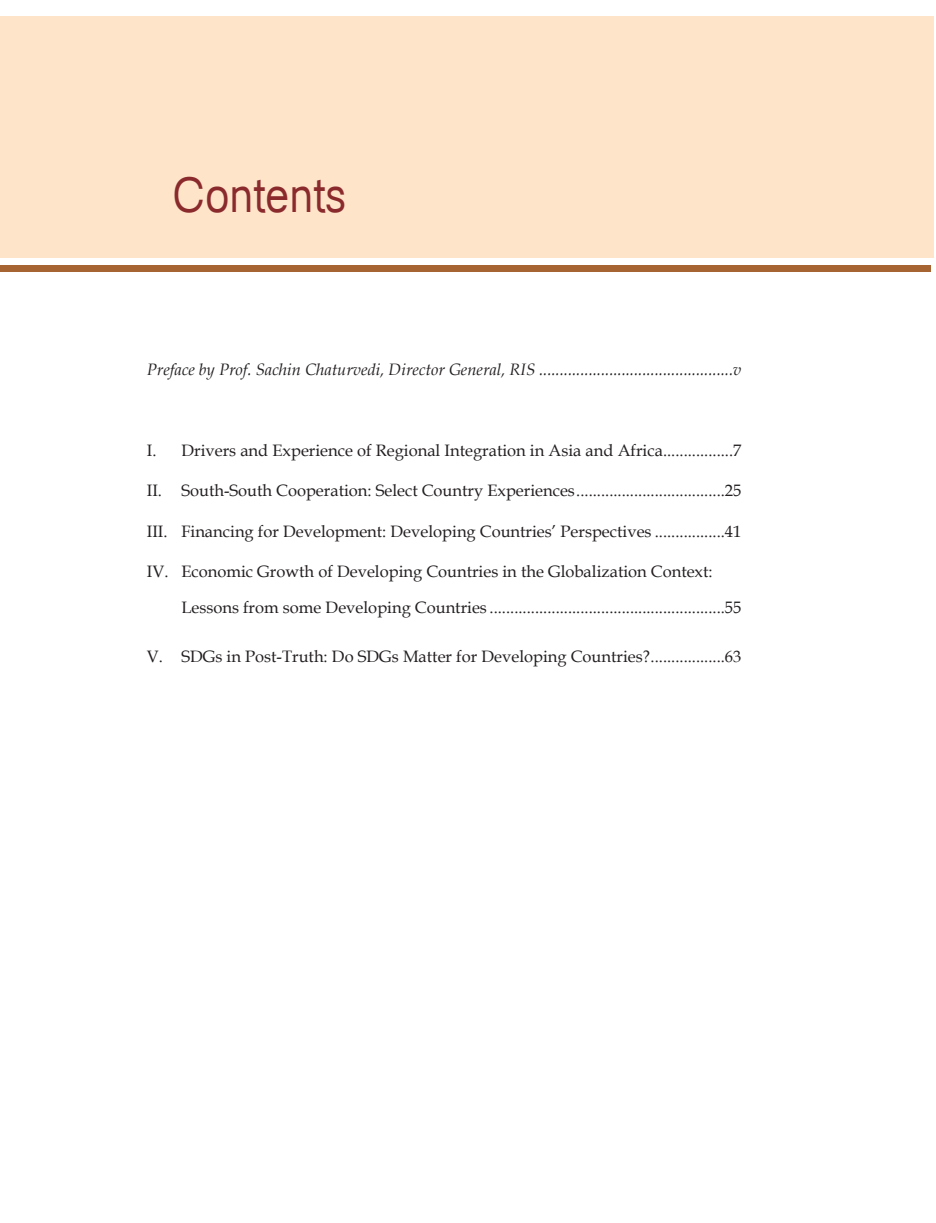
<style>
.page{position:relative;width:936px;height:1223px;background:#fff}
.page>*{position:absolute;margin:0;border:0;box-sizing:border-box;transform-origin:0 0}
.t1{font:48px "Catriel";color:#8a2a2d;scale:.9 1}
.t2{font:16.5px/36px "Book Antiqua";color:#231f20}
.t3{font:italic 16.5px "Book Antiqua";color:#231f20}
</style>
<div class="page">
<div style="left:0;top:17px;width:932px;height:241px;background:#fee5ca"></div>
<div style="left:0;top:265px;width:930px;height:7px;background:#a76433"></div>
<h1 class="t1" style="left:172px;top:167px;width:196px">Contents</h1>
<p class="t3" style="left:147px;top:358px;width:595px">Preface by Prof. Sachin Chaturvedi, Director General, RIS ...............................................v</p>
<p class="t2" style="left:147px;top:432px;width:595px">I. Drivers and Experience of Regional Integration in Asia and Africa.................7</p>
<p class="t2" style="left:147px;top:472px;width:595px">II. South-South Cooperation: Select Country Experiences....................................25</p>
<p class="t2" style="left:147px;top:512px;width:595px">III. Financing for Development: Developing Countries’ Perspectives .................41</p>
<p class="t2" style="left:181px;top:552px;width:561px;text-indent:-35px">IV. Economic Growth of Developing Countries in the Globalization Context:<br>Lessons from some Developing Countries .........................................................55</p>
<p class="t2" style="left:147px;top:637px;width:595px">V. SDGs in Post-Truth: Do SDGs Matter for Developing Countries?..................63</p>
</div>
